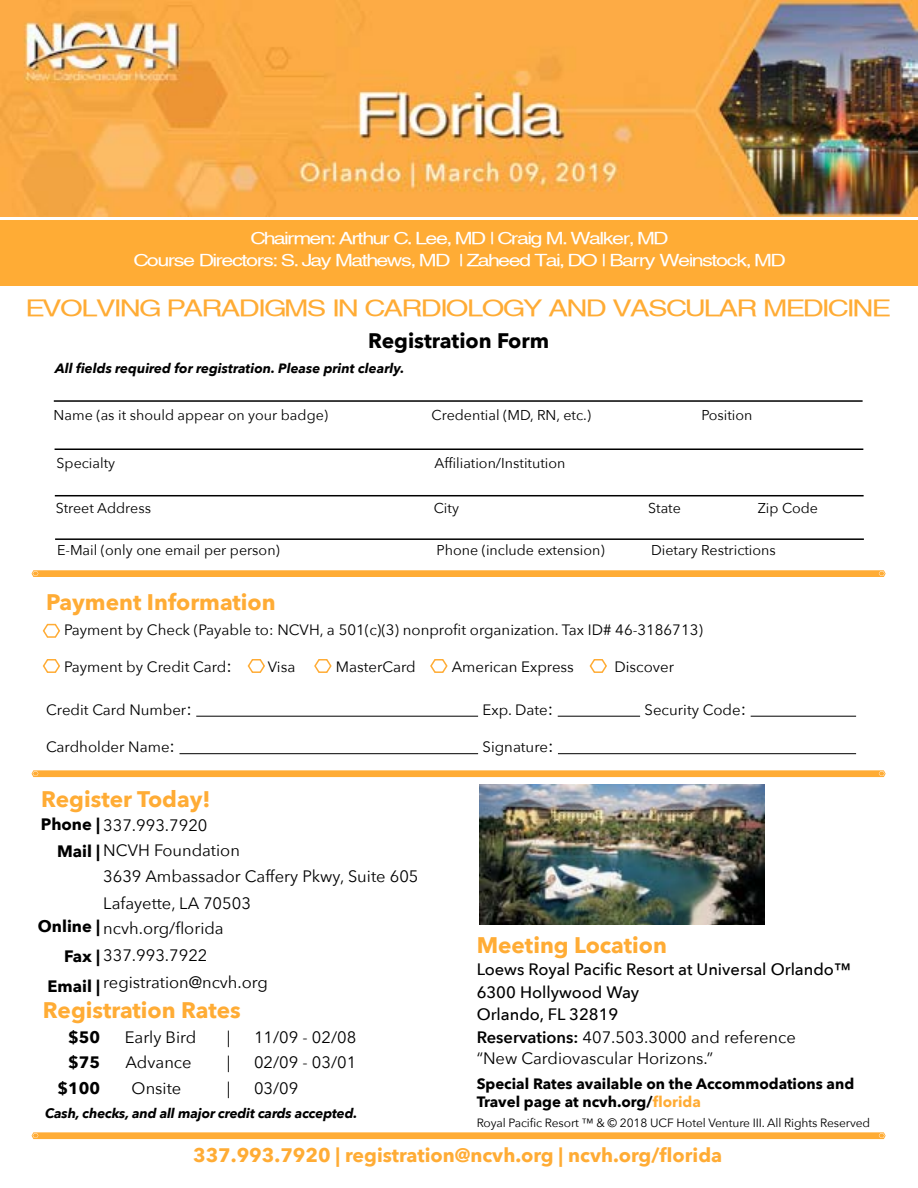
<style>
.page{position:relative;width:918px;height:1188px;background:#fff}
.page>*{position:absolute;margin:0;border:0;box-sizing:border-box;transform-origin:0 0}
.t1{font:700 22.5px "Avenir Next";color:#ffac35}
.t2{font:22.5px "Sveningsson";color:#ffac35}
.t3{font:700 21px "Avenir Next";color:#000}
.t4{font:700 19.5px "Avenir Next";color:#ffac35}
.t5{font:16.5px/25.5px "Avenir Next";color:#000}
.t6{font:500 16.5px/22.5px "Avenir Next";color:#000}
.t7{font:16.5px/22.5px "Sveningsson";letter-spacing:-.03em;color:#fff;text-align:center}
.t8{font:700 16.5px/25.5px "Avenir Next";color:#000;text-align:right}
.t9{font:15px "Avenir Next";color:#000}
.t10{font:700 15px/18px "Avenir Next";color:#000}
.t11{font:14.25px "Avenir Next";color:#000}
.t12{font:italic 700 13.5px "Avenir Next";letter-spacing:-.01em;color:#000}
.t13{font:12px "Avenir Next";letter-spacing:-.01em;color:#000}
.s1{font-size:18px}
.s2{font-weight:700}
.s3{font-weight:600}
.s4{font-weight:400}
.s5{color:#ffac35}
</style>
<div class="page">
<hr style="left:54px;top:400px;width:809px;height:2px;background:#000">
<hr style="left:55px;top:495px;width:809px;height:1px;background:#000">
<hr style="left:55px;top:448px;width:808px;height:2px;background:#000">
<hr style="left:55px;top:538px;width:809px;height:2px;background:#000">
<hr style="left:196px;top:716px;width:282px;height:1px;background:#000">
<hr style="left:558px;top:716px;width:82px;height:1px;background:#000">
<hr style="left:751px;top:716px;width:105px;height:1px;background:#000">
<hr style="left:179px;top:753px;width:299px;height:1px;background:#000">
<hr style="left:558px;top:753px;width:298px;height:1px;background:#000">
<svg style="left:589px;top:659px;width:18px;height:14px"></svg>
<svg style="left:430px;top:659px;width:18px;height:14px"></svg>
<svg style="left:314px;top:659px;width:18px;height:14px"></svg>
<svg style="left:247px;top:659px;width:18px;height:14px"></svg>
<svg style="left:42px;top:659px;width:18px;height:14px"></svg>
<svg style="left:42px;top:623px;width:19px;height:15px"></svg>
<svg style="left:32px;top:1132px;width:854px;height:7px;background:#ffb040"></svg>
<svg style="left:32px;top:570px;width:854px;height:7px;background:#ffaf3d"></svg>
<svg style="left:32px;top:770px;width:854px;height:7px;background:#ffb040"></svg>
<div style="left:0;top:220px;width:918px;height:66px;background:#ffac35"></div>
<img style="left:480px;top:785px;width:285px;height:140px">
<img style="left:0;top:0;width:918px;height:217px">
<p class="t7" style="left:134px;top:227px;width:652px">Chairmen: Arthur C. Lee, MD | Craig M. Walker, MD<br>Course Directors: S. Jay Mathews, MD | Zaheed Tai, DO | Barry Weinstock, MD</p>
<h1 class="t2" style="left:26px;top:295px;width:865px">EVOLVING PARADIGMS IN CARDIOLOGY AND VASCULAR MEDICINE</h1>
<p class="t3" style="left:368px;top:323px;width:183px">Registration Form</p>
<p class="t12" style="left:55px;top:357px;width:351px">All fields required for registration. Please print clearly.</p>
<p class="t11" style="left:54px;top:403px;width:276px">Name (as it should appear on your badge)</p>
<p class="t11" style="left:432px;top:403px;width:161px">Credential (MD, RN, etc.)</p>
<p class="t11" style="left:702px;top:403px;width:52px">Position</p>
<p class="t11" style="left:57px;top:451px;width:60px">Specialty</p>
<p class="t11" style="left:435px;top:451px;width:132px">Affiliation/Institution</p>
<p class="t11" style="left:56px;top:496px;width:97px">Street Address</p>
<p class="t11" style="left:434px;top:496px;width:27px">City</p>
<p class="t11" style="left:648px;top:496px;width:34px">State</p>
<p class="t11" style="left:758px;top:496px;width:62px">Zip Code</p>
<p class="t11" style="left:57px;top:538px;width:224px">E-Mail (only one email per person)</p>
<p class="t11" style="left:437px;top:538px;width:170px">Phone (include extension)</p>
<p class="t11" style="left:651px;top:538px;width:126px">Dietary Restrictions</p>
<h1 class="t1" style="left:46px;top:583px;width:231px">Payment Information</h1>
<p class="t9" style="left:64px;top:617px;width:640px">Payment by Check (Payable to: NCVH, a 501(c)(3) nonprofit organization. Tax ID# 46-3186713)</p>
<p class="t9" style="left:64px;top:654px;width:169px">Payment by Credit Card<span class="s1">:</span></p>
<p class="t9" style="left:268px;top:654px;width:29px">Visa</p>
<p class="t9" style="left:336px;top:654px;width:81px">MasterCard</p>
<p class="t9" style="left:452px;top:654px;width:124px">American Express</p>
<p class="t9" style="left:614px;top:654px;width:61px">Discover</p>
<p class="t9" style="left:46px;top:697px;width:147px">Credit Card Number<span class="s1">:</span></p>
<p class="t9" style="left:483px;top:697px;width:72px">Exp. Date<span class="s1">:</span></p>
<p class="t9" style="left:645px;top:697px;width:103px">Security Code<span class="s1">:</span></p>
<p class="t9" style="left:46px;top:734px;width:130px">Cardholder Name<span class="s1">:</span></p>
<p class="t9" style="left:483px;top:734px;width:72px">Signature<span class="s1">:</span></p>
<h1 class="t1" style="left:41px;top:780px;width:171px">Register Today!</h1>
<p class="t5" style="left:41px;top:812px;width:168px"><span class="s2">Phone |</span> 337.993.7920</p>
<p class="t5" style="left:57px;top:837px;width:184px"><span class="s2">Mail |</span> NCVH Foundation</p>
<p class="t5" style="left:103px;top:863px;width:317px">3639 Ambassador Caffery Pkwy, Suite 605</p>
<p class="t5" style="left:103px;top:890px;width:149px">Lafayette, LA 70503 ncvh.org/florida</p>
<p class="t5" style="left:103px;top:941px;width:166px;line-height:27px;text-indent:-39px"><span class="s2">Fax |</span> 337.993.7922 registration@ncvh.org</p>
<p class="t8" style="left:38px;top:913px;width:64px">Online |</p>
<p class="t8" style="left:48px;top:973px;width:54px">Email |</p>
<h1 class="t1" style="left:43px;top:990px;width:199px">Registration Rates</h1>
<p class="t8" style="left:57px;top:1024px;width:44px">$50 $75 $100</p>
<p class="t5" style="left:254px;top:1024px;width:104px;text-align:justify">11/09 - 02/08<br>02/09 - 03/01<br>03/09</p>
<p class="t5" style="left:125px;top:1024px;width:73px">Early Bird</p>
<p class="t5" style="left:227px;top:1024px;width:5px">|</p>
<p class="t5" style="left:125px;top:1049px;width:68px">Advance</p>
<p class="t5" style="left:227px;top:1049px;width:5px">|</p>
<p class="t5" style="left:132px;top:1075px;width:51px">Onsite</p>
<p class="t5" style="left:227px;top:1075px;width:5px">|</p>
<p class="t12" style="left:45px;top:1102px;width:314px">Cash, checks, and all major credit cards accepted.</p>
<h1 class="t1" style="left:477px;top:925px;width:192px">Meeting Location</h1>
<p class="t6" style="left:477px;top:958px;width:375px">Loews Royal Pacific Resort at Universal Orlando™<br>6300 Hollywood Way<br>Orlando, FL 32819<br><span class="s3">Reservations:</span> <span class="s4">407.503.3000 and reference</span></p>
<p class="t5" style="left:477px;top:1045px;width:238px">“New Cardiovascular Horizons.”</p>
<p class="t10" style="left:477px;top:1075px;width:379px">Special Rates available on the Accommodations and<br>Travel page at ncvh.org/<span class="s5">florida</span></p>
<p class="t13" style="left:477px;top:1112px;width:395px">Royal Pacific Resort ™ &amp; © 2018 UCF Hotel Venture III. All Rights Reserved</p>
<p class="t4" style="left:193px;top:1138px;width:531px">337.993.7920 | registration@ncvh.org | ncvh.org/florida</p>
</div>
